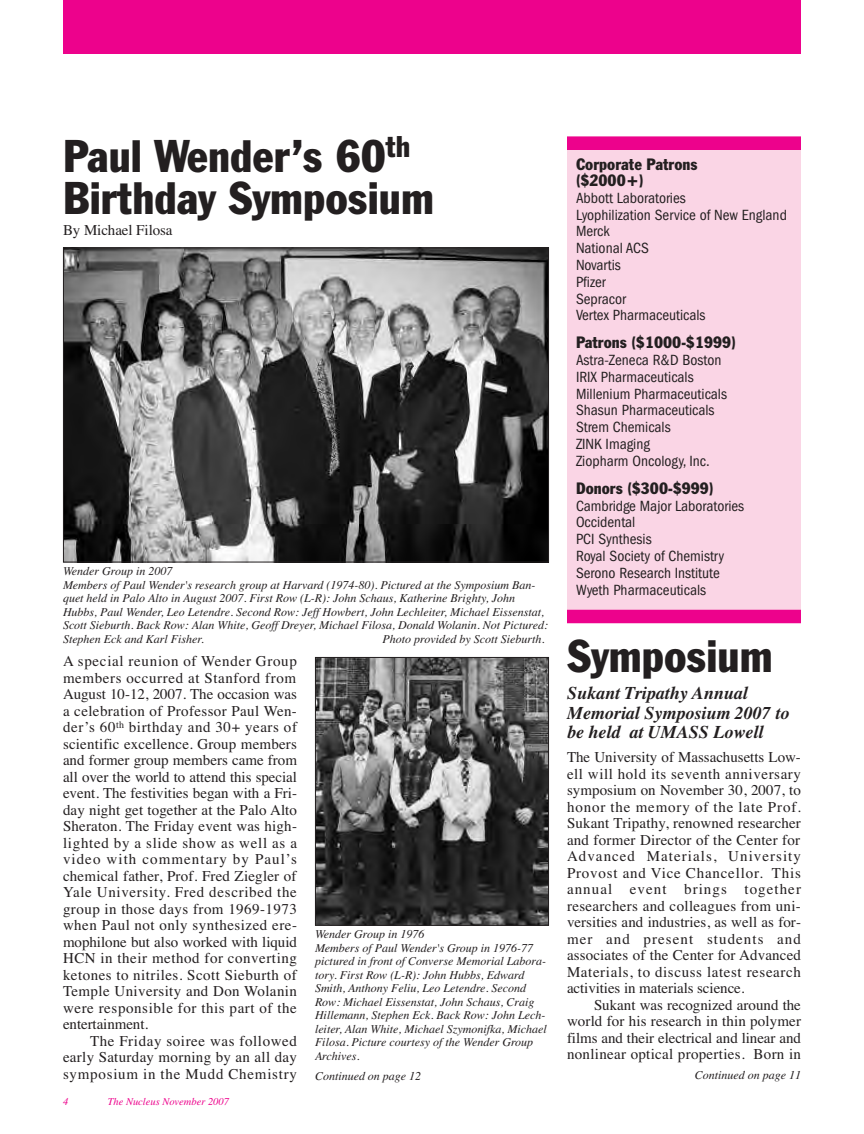
<style>
.page{position:relative;width:864px;height:1134px;background:#fff}
.page>*{position:absolute;margin:0;border:0;box-sizing:border-box;transform-origin:0 0}
.t1{font:condensed 45px/42px "Franklin Gothic BT";color:#231f20}
.t2{font:italic 700 18px/19.5px "Times";color:#231f20}
.t3{font:condensed 16.2px/16.5px "Franklin Gothic BT";color:#231f20}
.t4{font:condensed 15.3px/16.8px "Franklin Gothic";color:#231f20}
.t5{font:15px/16.5px "Times";letter-spacing:.02em;color:#231f20;text-align:justify}
.t6{font:15px "Times";letter-spacing:-.005em;color:#231f20}
.t7{font:italic 12px/13.5px "Times";color:#231f20}
.t8{font:italic 10.5px "Times";color:#ed028c}
</style>
<div class="page">
<div style="left:63px;top:0;width:738px;height:54px;background:#ed028c"></div>
<img style="left:65px;top:250px;width:482px;height:311px">
<div style="left:63px;top:248px;width:486px;height:315px;border:1px solid #231f20"></div>
<div style="left:567px;top:136px;width:234px;height:487px;background:#fad5e5"></div>
<div style="left:567px;top:610px;width:234px;height:13px;background:#ed028c"></div>
<div style="left:567px;top:137px;width:234px;height:13px;background:#ed028c"></div>
<img style="left:317px;top:659px;width:230px;height:265px">
<div style="left:315px;top:657px;width:234px;height:269px;border:1px solid #231f20"></div>
<h1 class="t1" style="left:63px;top:139px;width:372px">Paul Wender’s 60<sup>th<br></sup>Birthday Symposium</h1>
<p class="t6" style="left:63px;top:221px;width:111px">By Michael Filosa</p>
<p class="t3" style="left:576px;top:157px;width:123px">Corporate Patrons ($2000+)</p>
<p class="t4" style="left:576px;top:191px;width:213px">Abbott Laboratories<br>Lyophilization Service of New England<br>Merck<br>National ACS<br>Novartis<br>Pfizer<br>Sepracor<br>Vertex Pharmaceuticals</p>
<p class="t3" style="left:576px;top:335px;width:161px">Patrons ($1000-$1999)</p>
<p class="t4" style="left:576px;top:353px;width:153px">Astra-Zeneca R&amp;D Boston<br>IRIX Pharmaceuticals<br>Millenium Pharmaceuticals<br>Shasun Pharmaceuticals<br>Strem Chemicals<br>ZINK Imaging<br>Ziopharm Oncology, Inc.</p>
<p class="t3" style="left:576px;top:481px;width:139px">Donors ($300-$999)</p>
<p class="t4" style="left:576px;top:498px;width:170px">Cambridge Major Laboratories<br>Occidental<br>PCI Synthesis<br>Royal Society of Chemistry<br>Serono Research Institute<br>Wyeth Pharmaceuticals</p>
<p class="t7" style="left:63px;top:564px;width:487px">Wender Group in 2007<br>Members of Paul Wender's research group at Harvard (1974-80). Pictured at the Symposium Ban&shy;quet held in Palo Alto in August 2007. First Row (L-R): John Schaus, Katherine Brighty, John Hubbs, Paul Wender, Leo Letendre. Second Row: Jeff Howbert, John Lechleiter, Michael Eissenstat, Scott Sieburth. Back Row: Alan White, Geoff Dreyer, Michael Filosa, Donald Wolanin. Not Pictured:<br>Stephen Eck and Karl Fisher.</p>
<p class="t7" style="left:383px;top:632px;width:163px">Photo provided by Scott Sieburth.</p>
<h1 class="t1" style="left:567px;top:638px;width:207px">Symposium</h1>
<p class="t2" style="left:567px;top:683px;width:224px">Sukant Tripathy Annual<br>Memorial Symposium 2007 to be held at UMASS Lowell</p>
<p class="t5" style="left:567px;top:749px;width:236px">The University of Massachusetts Low&shy;ell will hold its seventh anniversary symposium on November 30, 2007, to honor the memory of the late Prof.<br>Sukant Tripathy, renowned researcher and former Director of the Center for Advanced Materials, University Provost and Vice Chancellor. This annual event brings together researchers and colleagues from uni&shy;versities and industries, as well as for&shy;mer and present students and associates of the Center for Advanced Materials, to discuss latest research activities in materials science.</p>
<p class="t5" style="left:567px;top:996px;width:236px;text-indent:27px">Sukant was recognized around the world for his research in thin polymer films and their electrical and linear and nonlinear optical properties. Born in</p>
<p class="t5" style="left:63px;top:653px;width:236px">A special reunion of Wender Group members occurred at Stanford from August 10-12, 2007. The occasion was a celebration of Professor Paul Wen&shy;der’s 60<sup>th</sup> birthday and 30+ years of scientific excellence. Group members and former group members came from all over the world to attend this special event. The festivities began with a Fri&shy;day night get together at the Palo Alto Sheraton. The Friday event was high&shy;lighted by a slide show as well as a video with commentary by Paul’s chemical father, Prof. Fred Ziegler of Yale University. Fred described the group in those days from 1969-1973 when Paul not only synthesized ere&shy;mophilone but also worked with liquid HCN in their method for converting ketones to nitriles. Scott Sieburth of Temple University and Don Wolanin were responsible for this part of the entertainment.</p>
<p class="t5" style="left:63px;top:1033px;width:236px;text-indent:27px">The Friday soiree was followed early Saturday morning by an all day symposium in the Mudd Chemistry</p>
<p class="t7" style="left:315px;top:928px;width:233px">Wender Group in 1976<br>Members of Paul Wender's Group in 1976-77 pictured in front of Converse Memorial Labora&shy;tory. First Row (L-R): John Hubbs, Edward Smith, Anthony Feliu, Leo Letendre. Second Row: Michael Eissenstat, John Schaus, Craig Hillemann, Stephen Eck. Back Row: John Lech&shy;leiter, Alan White, Michael Szymonifka, Michael Filosa. Picture courtesy of the Wender Group Archives.</p>
<p class="t7" style="left:315px;top:1069px;width:108px">Continued on page 12</p>
<p class="t7" style="left:695px;top:1068px;width:108px">Continued on page 11</p>
<p class="t8" style="left:63px;top:1095px;width:7px">4</p>
<p class="t8" style="left:108px;top:1095px;width:123px">The Nucleus November 2007</p>
</div>
